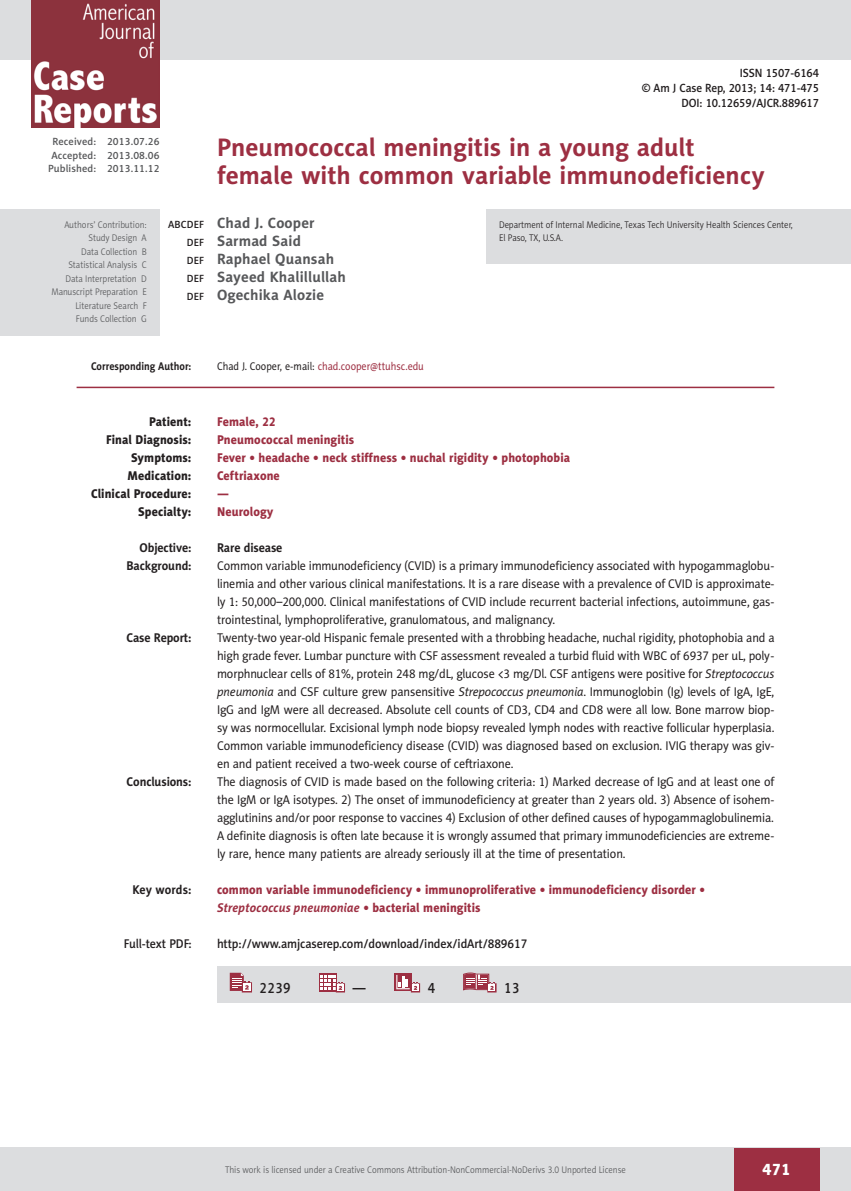
<style>
.page{position:relative;width:851px;height:1191px;background:#fff}
.page>*{position:absolute;margin:0;border:0;box-sizing:border-box;transform-origin:0 0}
.AJCR_Tytul{font:700 25.5px/28.5px "Naomi Sans EFN";color:#9d2f42}
.t1{font:16.5px "Naomi Sans EFN Heavy";color:#fff}
.AJCR_Autorzy{font:700 15px "Naomi Sans EFN";letter-spacing:.01em;color:#57585a}
.AJCR_dane{font:15px "Naomi Sans EFN Medium";letter-spacing:.03em;color:#231f20;scale:.9 1}
.AJCR_Summary_body{font:12.75px/18px "Naomi Sans EFN";letter-spacing:-.01em;color:#231f20;text-align:justify;scale:.95 1}
.AJCR_keywords{font:12.75px/18px "Naomi Sans EFN Heavy";letter-spacing:.005em;color:#9d2f42;scale:.95 1}
.AJCR_keywords-2{font:12.75px "Naomi Sans EFN Heavy";letter-spacing:.005em;color:#231f20;scale:.95 1}
.AJCR_full_text_pdf{font:12.75px "Naomi Sans EFN Medium";letter-spacing:-.01em;color:#231f20;scale:.95 1}
.AJCR_Summary_body-2{font:700 12.75px "Naomi Sans EFN";letter-spacing:-.01em;color:#231f20;scale:.95 1}
.AJCR_keywords-3{font:700 12.75px "Naomi Sans EFN";letter-spacing:.005em;color:#231f20;scale:.95 1}
.AJCR_full_text_pdf-2{font:12px "Naomi Sans EFN Medium";letter-spacing:-.01em;color:#231f20;scale:.95 1}
.AJCR_Adres{font:11.25px "Naomi Sans EFN";color:#9d2f42;scale:.9 1}
.AJCR_Adres-2{font:700 11.25px "Naomi Sans EFN";color:#231f20;scale:.9 1}
.t2{font:10.5px "Naomi Sans EFN Medium";letter-spacing:.01em;color:#57585a}
.AJCR_pagina_sygnatur{font:9.75px "Naomi Sans EFN Light";color:#57585a;scale:.9 1}
.AJCR_Afiliacja{font:9.75px/13.5px "Naomi Sans EFN Light";color:#231f20;scale:.9 1}
.s1{font-family:"Naomi Sans EFN Medium";font-weight:400;font-size:10.5px;color:#231f20}
.s2{color:#231f20}
.s3{font-style:italic}
.s4{font-family:"Naomi Sans EFN";font-weight:700;font-style:italic}
</style>
<div class="page">
<div style="left:217px;top:966px;width:633px;height:36px;background:#dcdddf"></div>
<svg style="left:230px;top:972px;width:22px;height:20px"></svg>
<div style="left:319px;top:973px;width:17px;height:18px;background:#9d2f42"></div>
<svg style="left:320px;top:974px;width:25px;height:18px"></svg>
<div style="left:394px;top:973px;width:18px;height:18px;background:#9d2f42"></div>
<svg style="left:396px;top:975px;width:24px;height:17px"></svg>
<svg style="left:463px;top:972px;width:33px;height:20px"></svg>
<hr style="left:77px;top:387px;width:697px;height:1px;background:#9d2f42">
<div style="left:0;top:210px;width:159px;height:126px;background:#dcdddf"></div>
<div style="left:486px;top:210px;width:364px;height:54px;background:#dcdddf"></div>
<div style="left:0;top:1148px;width:850px;height:43px;background:#dcdddf"></div>
<div style="left:733px;top:1148px;width:86px;height:42px;background:#9d2f42"></div>
<div style="left:0;top:0;width:850px;height:60px;background:#dcdddf"></div>
<img style="left:32px;top:0;width:127px;height:127px">
<p class="AJCR_full_text_pdf-2" style="left:739px;top:66px;width:85px">ISSN 1507-6164</p>
<p class="AJCR_full_text_pdf-2" style="left:641px;top:81px;width:188px">© Am J Case Rep, 2013; 14: 471-475</p>
<p class="AJCR_full_text_pdf-2" style="left:681px;top:96px;width:146px">DOI: 10.12659/AJCR.889617</p>
<p class="t2" style="left:52px;top:136px;width:109px">Received: 2013.07.26</p>
<p class="t2" style="left:51px;top:149px;width:110px">Accepted: 2013.08.06</p>
<p class="t2" style="left:48px;top:163px;width:113px">Published: 2013.11.12</p>
<p class="AJCR_pagina_sygnatur" style="left:64px;top:219px;width:93px">Authors’ Contribution:</p>
<p class="AJCR_pagina_sygnatur" style="left:88px;top:232px;width:66px">Study Design A</p>
<p class="AJCR_pagina_sygnatur" style="left:81px;top:246px;width:74px">Data Collection B</p>
<p class="AJCR_pagina_sygnatur" style="left:68px;top:259px;width:89px">Statistical Analysis C</p>
<p class="AJCR_pagina_sygnatur" style="left:65px;top:273px;width:92px">Data Interpretation D</p>
<p class="AJCR_pagina_sygnatur" style="left:51px;top:286px;width:107px">Manuscript Preparation E</p>
<p class="AJCR_pagina_sygnatur" style="left:75px;top:300px;width:81px">Literature Search F</p>
<p class="AJCR_pagina_sygnatur" style="left:76px;top:313px;width:80px">Funds Collection G</p>
<p class="AJCR_Tytul" style="left:217px;top:133px;width:549px">Pneumococcal meningitis in a young adult female with common variable immunodeficiency</p>
<p class="AJCR_Autorzy" style="left:168px;top:214px;width:148px"><span class="s1">ABCDEF</span> Chad J. Cooper</p>
<p class="AJCR_Autorzy" style="left:187px;top:232px;width:116px"><span class="s1">DEF</span> Sarmad Said</p>
<p class="AJCR_Autorzy" style="left:187px;top:250px;width:149px"><span class="s1">DEF</span> Raphael Quansah</p>
<p class="AJCR_Autorzy" style="left:187px;top:268px;width:160px"><span class="s1">DEF</span> Sayeed Khalillullah</p>
<p class="AJCR_Autorzy" style="left:187px;top:286px;width:139px"><span class="s1">DEF</span> Ogechika Alozie</p>
<p class="AJCR_Afiliacja" style="left:499px;top:218px;width:328px">Department of Internal Medicine, Texas Tech University Health Sciences Center,<br>El Paso, TX, U.S.A.</p>
<p class="AJCR_Adres-2" style="left:91px;top:359px;width:113px">Corresponding Author:</p>
<p class="AJCR_Adres" style="left:217px;top:359px;width:231px"><span class="s2">Chad J. Cooper, e-mail:</span> chad.cooper@ttuhsc.edu</p>
<p class="AJCR_keywords-2" style="left:149px;top:414px;width:46px">Patient:</p>
<p class="AJCR_keywords" style="left:217px;top:412px;width:63px">Female, 22</p>
<p class="AJCR_keywords-2" style="left:106px;top:432px;width:91px">Final Diagnosis:</p>
<p class="AJCR_keywords" style="left:217px;top:430px;width:146px">Pneumococcal meningitis</p>
<p class="AJCR_keywords-2" style="left:131px;top:450px;width:65px">Symptoms:</p>
<p class="AJCR_keywords" style="left:217px;top:448px;width:373px">Fever • headache • neck stiffness • nuchal rigidity • photophobia</p>
<p class="AJCR_keywords-2" style="left:127px;top:468px;width:69px">Medication:</p>
<p class="AJCR_keywords" style="left:217px;top:466px;width:68px">Ceftriaxone</p>
<p class="AJCR_keywords-2" style="left:91px;top:486px;width:107px">Clinical Procedure:</p>
<p class="AJCR_keywords" style="left:217px;top:484px;width:14px">—</p>
<p class="AJCR_keywords-2" style="left:138px;top:504px;width:58px">Specialty:</p>
<p class="AJCR_keywords" style="left:217px;top:502px;width:61px">Neurology</p>
<p class="AJCR_Summary_body-2" style="left:139px;top:540px;width:56px">Objective:</p>
<p class="AJCR_Summary_body-2" style="left:217px;top:540px;width:70px">Rare disease</p>
<p class="AJCR_Summary_body-2" style="left:126px;top:558px;width:70px">Background:</p>
<p class="AJCR_Summary_body" style="left:217px;top:557px;width:588px">Common variable immunodeficiency (CVID) is a primary immunodeficiency associated with hypogammaglobu&shy;linemia and other various clinical manifestations. It is a rare disease with a prevalence of CVID is approximate&shy;ly 1: 50,000–200,000. Clinical manifestations of CVID include recurrent bacterial infections, autoimmune, gas&shy;trointestinal, lymphoproliferative, granulomatous, and malignancy.</p>
<p class="AJCR_Summary_body-2" style="left:126px;top:630px;width:70px">Case Report:</p>
<p class="AJCR_Summary_body" style="left:217px;top:629px;width:588px">Twenty-two year-old Hispanic female presented with a throbbing headache, nuchal rigidity, photophobia and a high grade fever. Lumbar puncture with CSF assessment revealed a turbid fluid with WBC of 6937 per uL, poly&shy;morphnuclear cells of 81%, protein 248 mg/dL, glucose &lt;3 mg/Dl. CSF antigens were positive for <span class="s3">Streptococcus pneumonia</span> and CSF culture grew pansensitive <span class="s3">Strepococcus pneumonia</span>. Immunoglobin (Ig) levels of IgA, IgE, IgG and IgM were all decreased. Absolute cell counts of CD3, CD4 and CD8 were all low. Bone marrow biop&shy;sy was normocellular. Excisional lymph node biopsy revealed lymph nodes with reactive follicular hyperplasia.<br>Common variable immunodeficiency disease (CVID) was diagnosed based on exclusion. IVIG therapy was giv&shy;en and patient received a two-week course of ceftriaxone.</p>
<p class="AJCR_Summary_body-2" style="left:127px;top:774px;width:70px">Conclusions:</p>
<p class="AJCR_Summary_body" style="left:217px;top:773px;width:588px">The diagnosis of CVID is made based on the following criteria: 1) Marked decrease of IgG and at least one of the IgM or IgA isotypes. 2) The onset of immunodeficiency at greater than 2 years old. 3) Absence of isohem&shy;agglutinins and/or poor response to vaccines 4) Exclusion of other defined causes of hypogammaglobulinemia.<br>A definite diagnosis is often late because it is wrongly assumed that primary immunodeficiencies are extreme&shy;ly rare, hence many patients are already seriously ill at the time of presentation.</p>
<p class="AJCR_keywords-3" style="left:132px;top:882px;width:64px">Key words:</p>
<p class="AJCR_keywords" style="left:217px;top:880px;width:515px">common variable immunodeficiency • immunoproliferative • immunodeficiency disorder •<br><span class="s4">Streptococcus pneumoniae</span> • bacterial meningitis</p>
<p class="AJCR_full_text_pdf" style="left:124px;top:936px;width:73px">Full-text PDF:</p>
<p class="AJCR_full_text_pdf" style="left:217px;top:936px;width:328px">http://www.amjcaserep.com/download/index/idArt/889617</p>
<p class="AJCR_dane" style="left:259px;top:978px;width:36px">2239</p>
<p class="AJCR_dane" style="left:352px;top:978px;width:16px">—</p>
<p class="AJCR_dane" style="left:427px;top:978px;width:10px">4</p>
<p class="AJCR_dane" style="left:504px;top:978px;width:19px">13</p>
<p class="AJCR_pagina_sygnatur" style="left:225px;top:1164px;width:447px">This work is licensed under a Creative Commons Attribution-NonCommercial-NoDerivs 3.0 Unported License</p>
<p class="t1" style="left:762px;top:1159px;width:30px">471</p>
</div>
